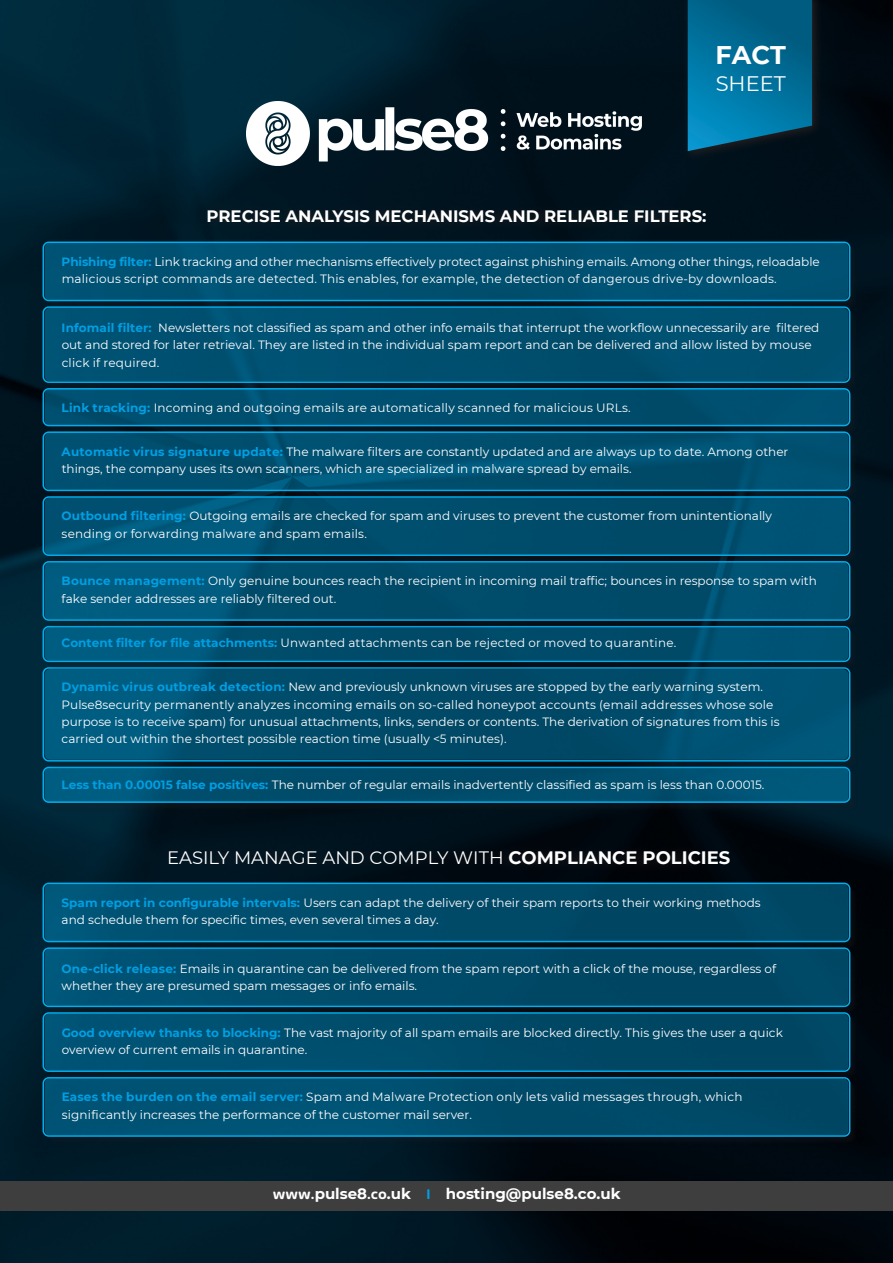
<style>
.page{position:relative;width:893px;height:1263px;background:#fff}
.page>*{position:absolute;margin:0;border:0;box-sizing:border-box;transform-origin:0 0}
.t1{font:700 25.5px "Montserrat";color:#fff}
.t2{font:21px "Montserrat";color:#fff}
.t3{font:18px "Montserrat";color:#fff}
.t4{font:700 16.5px "Montserrat";color:#fff}
.t5{font:700 15px "Montserrat";color:#fff}
.Subhead_Fliesstext{font:12px/17.4px "Montserrat";color:#fff}
.Subhead_Fliesstext-2{font:12px "Montserrat";letter-spacing:.02em;color:#fff}
.s1{font-weight:700;color:#009fe3}
.s2{font-weight:700}
.s3{font-family:"Hornet";font-weight:600}
.s4{font-family:"Hornet";font-weight:600;color:#009fe3}
</style>
<div class="page">
<img style="left:1px;top:0;width:892px;height:1263px">
<div style="left:0;top:1181px;width:893px;height:30px;background:#3e3e3f"></div>
<svg style="left:682px;top:0;width:141px;height:162px;background:#04121b"></svg>
<svg style="left:688px;top:0;width:124px;height:151px;background:#016992"></svg>
<div style="left:197px;top:844px;width:506px;height:29px;background:#231f20;opacity:.75"></div>
<div style="left:46px;top:885px;width:812px;height:66px;background:#231f20;opacity:.75"></div>
<div style="left:45px;top:884px;width:803px;height:57px;background:linear-gradient(to right,#005475,#004460);border-radius:6px"></div>
<div style="left:43px;top:882px;width:807px;height:60px;border:2px solid #00aeef;border-radius:6px"></div>
<div style="left:46px;top:950px;width:812px;height:66px;background:#231f20;opacity:.75"></div>
<div style="left:45px;top:948px;width:803px;height:58px;background:#004a6a;border-radius:6px"></div>
<div style="left:43px;top:947px;width:807px;height:60px;border:2px solid #00aeef;border-radius:6px"></div>
<div style="left:46px;top:1015px;width:812px;height:65px;background:#231f20;opacity:.75"></div>
<div style="left:45px;top:1013px;width:803px;height:58px;background:#004b6a;border-radius:6px"></div>
<div style="left:43px;top:1012px;width:807px;height:60px;border:2px solid #00aeef;border-radius:6px"></div>
<div style="left:46px;top:1079px;width:812px;height:66px;background:#231f20;opacity:.75"></div>
<div style="left:45px;top:1078px;width:803px;height:57px;background:#004f6e;border-radius:6px"></div>
<div style="left:43px;top:1077px;width:807px;height:60px;border:2px solid #00aeef;border-radius:6px"></div>
<div style="left:202px;top:203px;width:495px;height:29px;background:#04151f"></div>
<div style="left:46px;top:769px;width:812px;height:43px;background:#231f20;opacity:.75"></div>
<svg style="left:45px;top:767px;width:803px;height:35px;background:#005070"></svg>
<div style="left:43px;top:767px;width:807px;height:36px;border:2px solid #00aeef;border-radius:6px"></div>
<div style="left:46px;top:670px;width:812px;height:99px;background:#231f20;opacity:.75"></div>
<svg style="left:45px;top:669px;width:803px;height:91px;background:#004f6f"></svg>
<div style="left:43px;top:667px;width:807px;height:94px;border:2px solid #00aeef;border-radius:6px"></div>
<div style="left:46px;top:244px;width:812px;height:66px;background:#231f20;opacity:.75"></div>
<div style="left:45px;top:243px;width:803px;height:57px;background:#005173;border-radius:6px"></div>
<div style="left:43px;top:242px;width:807px;height:59px;border:2px solid #00aeef;border-radius:6px"></div>
<div style="left:46px;top:309px;width:812px;height:82px;background:#08151f"></div>
<div style="left:45px;top:308px;width:803px;height:73px;background:#005071;border-radius:6px"></div>
<div style="left:43px;top:306px;width:807px;height:77px;border:2px solid #00aeef;border-radius:6px"></div>
<div style="left:46px;top:390px;width:812px;height:45px;background:#231f20;opacity:.75"></div>
<div style="left:45px;top:389px;width:803px;height:37px;background:#004f70;border-radius:6px"></div>
<div style="left:43px;top:388px;width:807px;height:38px;border:2px solid #00aeef;border-radius:6px"></div>
<div style="left:46px;top:628px;width:812px;height:42px;background:#231f20;opacity:.75"></div>
<div style="left:45px;top:627px;width:803px;height:34px;background:linear-gradient(to right,#005678,#004a69);border-radius:6px"></div>
<div style="left:43px;top:626px;width:807px;height:36px;border:2px solid #00aeef;border-radius:6px"></div>
<div style="left:46px;top:434px;width:812px;height:66px;background:#231f20;opacity:.75"></div>
<svg style="left:45px;top:433px;width:803px;height:57px;background:#005070"></svg>
<div style="left:43px;top:431px;width:807px;height:60px;border:2px solid #00aeef;border-radius:6px"></div>
<div style="left:46px;top:499px;width:812px;height:65px;background:#231f20;opacity:.75"></div>
<svg style="left:45px;top:497px;width:803px;height:58px;background:#004f70"></svg>
<div style="left:43px;top:496px;width:807px;height:60px;border:2px solid #00aeef;border-radius:6px"></div>
<div style="left:46px;top:563px;width:812px;height:66px;background:#231f20;opacity:.75"></div>
<div style="left:45px;top:562px;width:803px;height:58px;background:linear-gradient(to right,#005779,#004a69);border-radius:6px"></div>
<div style="left:43px;top:561px;width:807px;height:60px;border:2px solid #00aeef;border-radius:6px"></div>
<img style="left:247px;top:102px;width:395px;height:63px">
<h1 class="t1" style="left:716px;top:37px;width:72px">FACT</h1>
<h2 class="t2" style="left:716px;top:69px;width:72px">SHEET</h2>
<p class="t4" style="left:206px;top:204px;width:502px">PRECISE ANALYSIS MECHANISMS AND RELIABLE FILTERS:</p>
<p class="Subhead_Fliesstext" style="left:62px;top:252px;width:760px"><span class="s1">Phishing filter:</span> Link tracking and other mechanisms effectively protect against phishing emails. Among other things, reloadable malicious script commands are detected. This enables, for example, the detection of dangerous drive-by downloads.</p>
<p class="Subhead_Fliesstext" style="left:62px;top:319px;width:759px"><span class="s1">Infomail filter:</span> Newsletters not classified as spam and other info emails that interrupt the workflow unnecessarily are filtered out and stored for later retrieval. They are listed in the individual spam report and can be delivered and allow listed by mouse click if required.</p>
<p class="Subhead_Fliesstext" style="left:62px;top:399px;width:570px"><span class="s1">Link tracking:</span> Incoming and outgoing emails are automatically scanned for malicious URLs.</p>
<p class="Subhead_Fliesstext" style="left:62px;top:442px;width:728px"><span class="s1">Automatic virus signature update:</span> The malware filters are constantly updated and are always up to date. Among other things, the company uses its own scanners, which are specialized in malware spread by emails.</p>
<p class="Subhead_Fliesstext" style="left:62px;top:507px;width:712px"><span class="s1">Outbound filtering:</span> Outgoing emails are checked for spam and viruses to prevent the customer from unintentionally sending or forwarding malware and spam emails.</p>
<p class="Subhead_Fliesstext" style="left:62px;top:572px;width:757px"><span class="s1">Bounce management:</span> Only genuine bounces reach the recipient in incoming mail traffic; bounces in response to spam with fake sender addresses are reliably filtered out.</p>
<p class="Subhead_Fliesstext-2" style="left:62px;top:635px;width:616px"><span class="s1">Content filter for file attachments:</span> Unwanted attachments can be rejected or moved to quarantine.</p>
<p class="Subhead_Fliesstext" style="left:62px;top:678px;width:719px"><span class="s1">Dynamic virus outbreak detection:</span> New and previously unknown viruses are stopped by the early warning system.<br>Pulse8security permanently analyzes incoming emails on so-called honeypot accounts (email addresses whose sole purpose is to receive spam) for unusual attachments, links, senders or contents. The derivation of signatures from this is carried out within the shortest possible reaction time (usually &lt;5 minutes).</p>
<p class="Subhead_Fliesstext" style="left:62px;top:775px;width:704px"><span class="s1">Less than 0.00015 false positives:</span> The number of regular emails inadvertently classified as spam is less than 0.00015.</p>
<p class="t3" style="left:167px;top:845px;width:565px">EASILY MANAGE AND COMPLY WITH <span class="s2">COMPLIANCE POLICIES</span></p>
<p class="Subhead_Fliesstext" style="left:62px;top:893px;width:701px"><span class="s1">Spam report in configurable intervals:</span> Users can adapt the delivery of their spam reports to their working methods and schedule them for specific times, even several times a day.</p>
<p class="Subhead_Fliesstext" style="left:62px;top:960px;width:716px"><span class="s1">One-click release:</span> Emails in quarantine can be delivered from the spam report with a click of the mouse, regardless of whether they are presumed spam messages or info emails.</p>
<p class="Subhead_Fliesstext" style="left:62px;top:1023px;width:723px"><span class="s1">Good overview thanks to blocking:</span> The vast majority of all spam emails are blocked directly. This gives the user a quick overview of current emails in quarantine.</p>
<p class="Subhead_Fliesstext" style="left:62px;top:1088px;width:682px"><span class="s1">Eases the burden on the email server:</span> Spam and Malware Protection only lets valid messages through, which significantly increases the performance of the customer mail server.</p>
<p class="t5" style="left:273px;top:1183px;width:349px"><span class="s3">www.</span>pulse8<span class="s3">.co</span>.uk <span class="s4">I</span> hosting@pulse8.co.uk</p>
</div>
